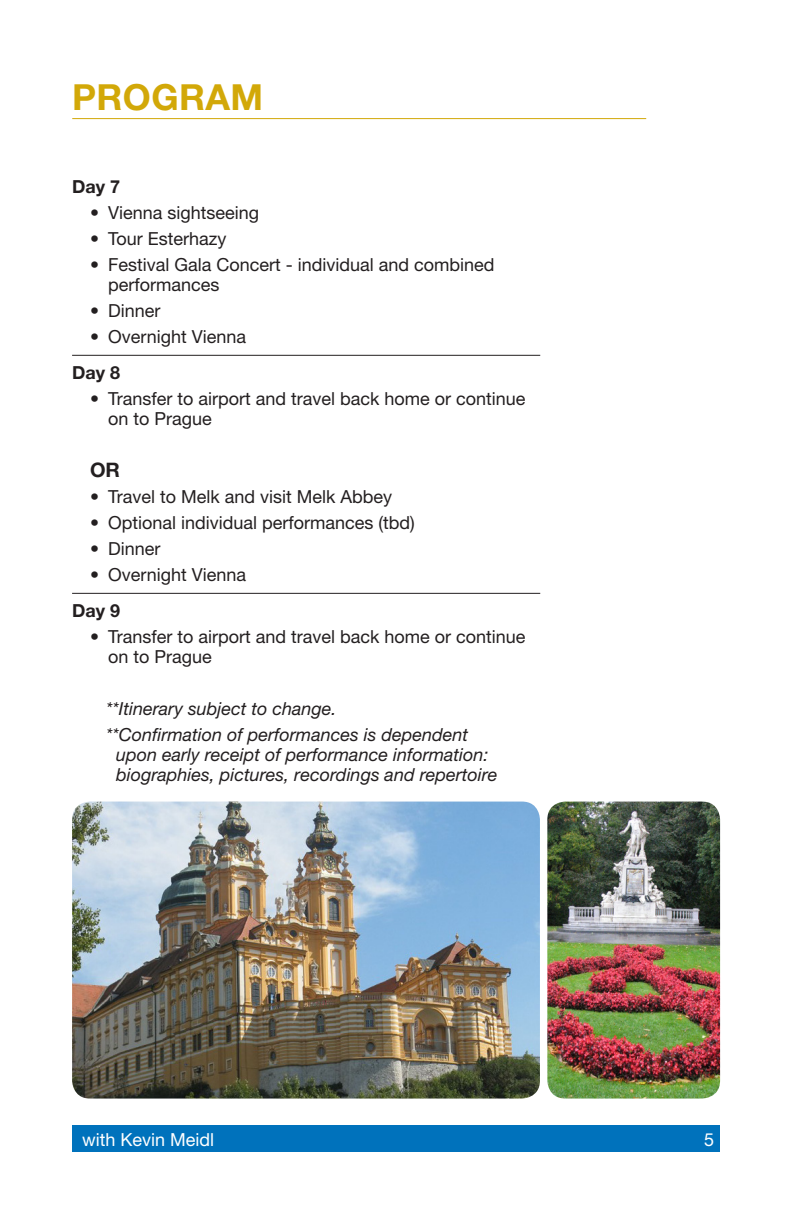
<style>
.page{position:relative;width:792px;height:1224px;background:#fff}
.page>*{position:absolute;margin:0;border:0;box-sizing:border-box;transform-origin:0 0}
.ChapterHead{font:700 36px "Helvetica Neue LT Std";letter-spacing:.01em;color:#d2a808}
.program_copy{font:700 20px "Helvetica Neue LT Std";color:#231f20}
.program_copy-2{font:18px/20px "Helvetica Neue LT Std";color:#231f20}
.program_copy-3{font:italic 18px/20px "Helvetica Neue LT Std";color:#231f20}
.t1{font:18px "Helvetica Neue LT Std";color:#fff}
.program_subhead{font:700 18px "Helvetica Neue LT Std";color:#231f20}
</style>
<div class="page">
<div style="left:72px;top:1125px;width:648px;height:27px;background:#0072bc"></div>
<img style="left:72px;top:802px;width:468px;height:297px">
<hr style="left:72px;top:118px;width:574px;height:1px;background:#d2a808">
<img style="left:547px;top:802px;width:173px;height:297px">
<hr style="left:72px;top:355px;width:468px;height:1px;background:#231f20">
<hr style="left:72px;top:593px;width:468px;height:1px;background:#231f20">
<p class="ChapterHead" style="left:72px;top:75px;width:192px">PROGRAM</p>
<p class="program_subhead" style="left:72px;top:175px;width:50px">Day 7</p>
<p class="program_copy-2" style="left:90px;top:202px;width:171px">• Vienna sightseeing</p>
<p class="program_copy-2" style="left:90px;top:228px;width:138px">• Tour Esterhazy</p>
<p class="program_copy-2" style="left:108px;top:254px;width:388px;text-indent:-18px">• Festival Gala Concert - individual and combined performances</p>
<p class="program_copy-2" style="left:90px;top:300px;width:72px">• Dinner</p>
<p class="program_copy-2" style="left:90px;top:326px;width:158px">• Overnight Vienna</p>
<p class="program_subhead" style="left:72px;top:361px;width:50px">Day 8</p>
<p class="program_copy-2" style="left:108px;top:388px;width:419px;text-indent:-18px">• Transfer to airport and travel back home or continue on to Prague</p>
<p class="program_copy" style="left:90px;top:457px;width:31px">OR</p>
<p class="program_copy-2" style="left:90px;top:486px;width:304px">• Travel to Melk and visit Melk Abbey</p>
<p class="program_copy-2" style="left:90px;top:512px;width:326px">• Optional individual performances (tbd)</p>
<p class="program_copy-2" style="left:90px;top:538px;width:72px">• Dinner</p>
<p class="program_copy-2" style="left:90px;top:564px;width:158px">• Overnight Vienna</p>
<p class="program_subhead" style="left:72px;top:599px;width:50px">Day 9</p>
<p class="program_copy-2" style="left:108px;top:626px;width:419px;text-indent:-18px">• Transfer to airport and travel back home or continue on to Prague</p>
<p class="program_copy-3" style="left:106px;top:698px;width:232px">**Itinerary subject to change.</p>
<p class="program_copy-3" style="left:116px;top:724px;width:383px;text-indent:-10px">**Confirmation of performances is dependent upon early receipt of performance information: biographies, pictures, recordings and repertoire</p>
<p class="t1" style="left:82px;top:1129px;width:134px">with Kevin Meidl</p>
<p class="t1" style="left:704px;top:1129px;width:12px">5</p>
</div>
